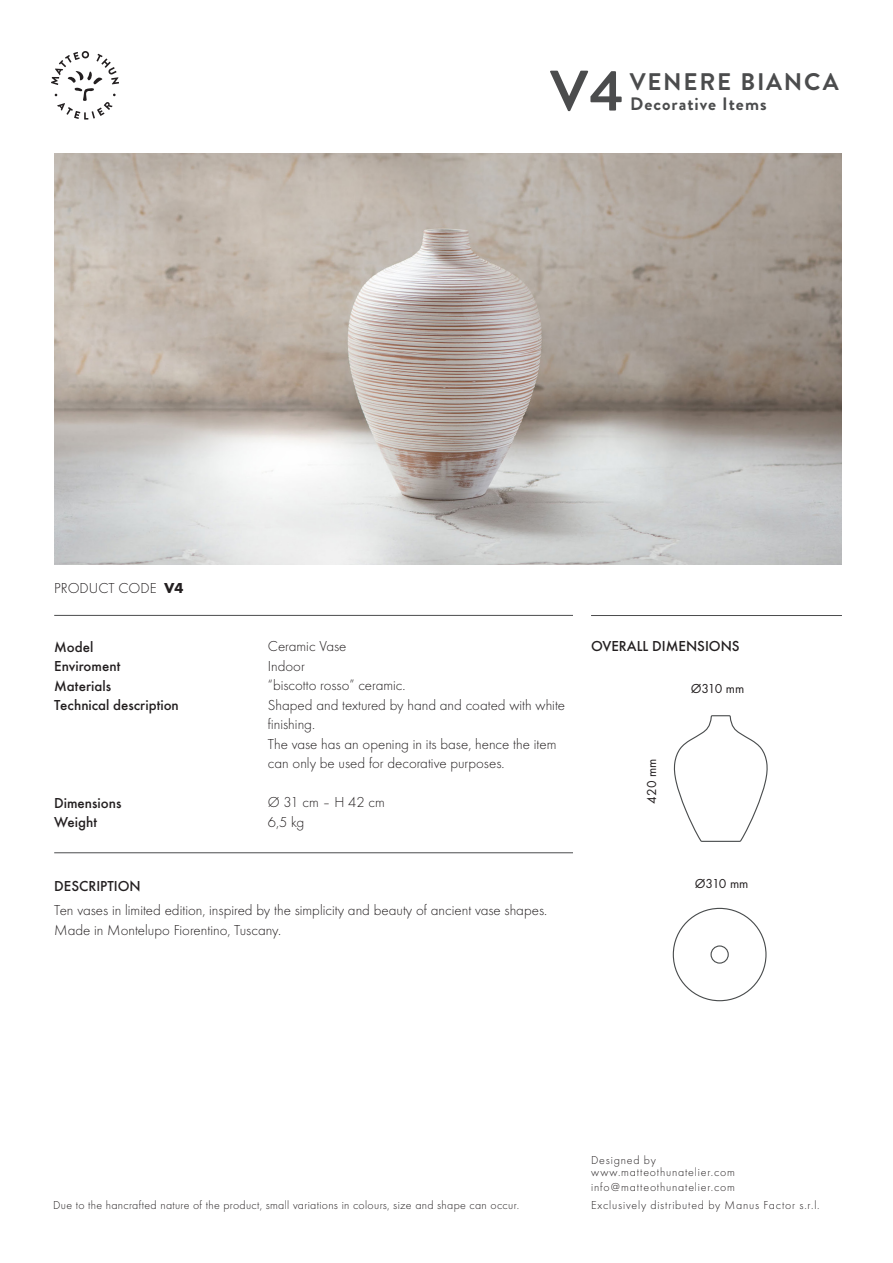
<style>
.page{position:relative;width:893px;height:1263px;background:#fff}
.page>*{position:absolute;margin:0;border:0;box-sizing:border-box;transform-origin:0 0}
.title_sessola{font:700 57px "Brandon Grotesque";color:#4b4c4d}
.t1{font:700 24px "Brandon Grotesque";letter-spacing:.075em;color:#4b4c4d}
.t2{font:700 18px "Brandon Grotesque";letter-spacing:.055em;color:#4b4c4d}
.t3{font:300 15px/19.5px "Futura T";color:#231f20}
.t4{font:500 15px "Futura T";color:#231f20}
.t5{font:13.5px "Futura T";color:#231f20}
.t6{font:300 12px/12.8px "Futura T";letter-spacing:.06em;color:#231f20}
.t7{font:300 12px "Futura T";letter-spacing:.025em;color:#231f20}
.s1{font-weight:700}
</style>
<div class="page">
<svg style="left:51px;top:51px;width:68px;height:68px"></svg>
<hr style="left:591px;top:615px;width:251px;height:1px;background:#4b4c4d">
<hr style="left:54px;top:852px;width:519px;height:1px;background:#4b4c4d">
<hr style="left:54px;top:615px;width:519px;height:1px;background:#4b4c4d">
<img style="left:54px;top:153px;width:788px;height:412px">
<svg style="left:672px;top:907px;width:95px;height:95px"></svg>
<svg style="left:673px;top:715px;width:95px;height:127px"></svg>
<p class="title_sessola" style="left:550px;top:51px;width:75px">V4</p>
<h2 class="t1" style="left:630px;top:65px;width:211px">VENERE BIANCA</h2>
<p class="t2" style="left:630px;top:91px;width:138px">Decorative Items</p>
<p class="t3" style="left:54px;top:579px;width:131px">PRODUCT CODE <span class="s1">V4</span></p>
<p class="t4" style="left:54px;top:638px;width:41px">Model</p>
<p class="t4" style="left:54px;top:657px;width:68px">Enviroment</p>
<p class="t4" style="left:54px;top:677px;width:58px">Materials</p>
<p class="t4" style="left:54px;top:696px;width:126px">Technical description</p>
<p class="t4" style="left:54px;top:794px;width:69px">Dimensions</p>
<p class="t4" style="left:54px;top:813px;width:44px">Weight</p>
<p class="t3" style="left:268px;top:637px;width:80px">Ceramic Vase</p>
<p class="t3" style="left:268px;top:656px;width:39px">Indoor</p>
<p class="t3" style="left:268px;top:676px;width:139px">“biscotto rosso” ceramic.</p>
<p class="t3" style="left:268px;top:695px;width:299px">Shaped and textured by hand and coated with white finishing.</p>
<p class="t3" style="left:268px;top:734px;width:290px">The vase has an opening in its base, hence the item can only be used for decorative purposes.</p>
<p class="t3" style="left:268px;top:793px;width:118px">Ø 31 cm – H 42 cm</p>
<p class="t3" style="left:268px;top:812px;width:38px">6,5 kg</p>
<p class="t4" style="left:591px;top:637px;width:150px">OVERALL DIMENSIONS</p>
<p class="t5" style="left:644px;top:804px;width:46px;rotate:-90deg">420 mm</p>
<p class="t5" style="left:691px;top:680px;width:55px">Ø310 mm</p>
<p class="t4" style="left:54px;top:877px;width:88px">DESCRIPTION</p>
<p class="t3" style="left:54px;top:900px;width:494px">Ten vases in limited edition, inspired by the simplicity and beauty of ancient vase shapes.<br>Made in Montelupo Fiorentino, Tuscany.</p>
<p class="t5" style="left:695px;top:876px;width:55px">Ø310 mm</p>
<p class="t6" style="left:591px;top:1153px;width:145px">Designed by www.matteothunatelier.com</p>
<p class="t6" style="left:591px;top:1180px;width:145px">info@matteothunatelier.com</p>
<p class="t7" style="left:53px;top:1198px;width:468px">Due to the hancrafted nature of the product, small variations in colours, size and shape can occur.</p>
<p class="t6" style="left:591px;top:1198px;width:230px">Exclusively distributed by Manus Factor s.r.l.</p>
</div>
